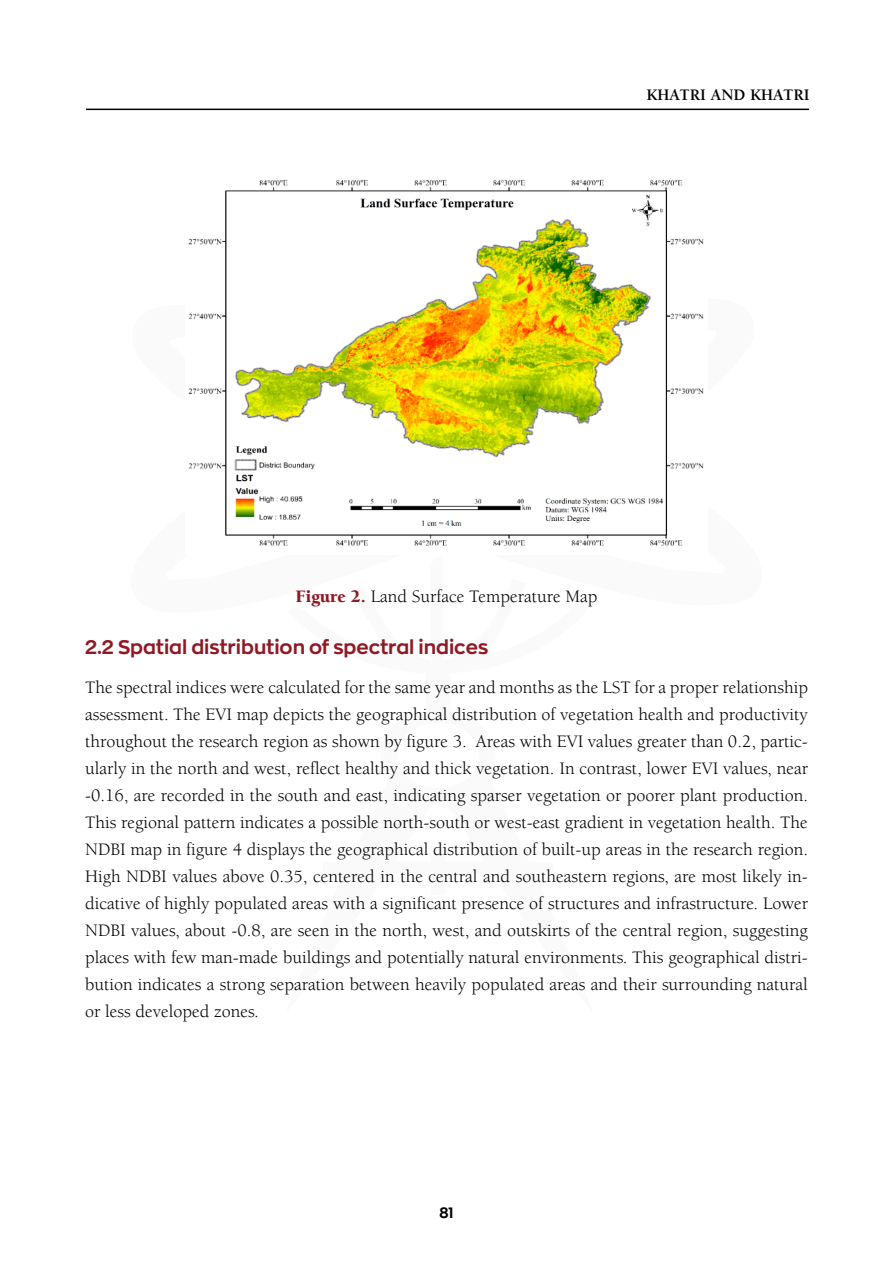
<style>
.page{position:relative;width:893px;height:1263px;background:#fff}
.page>*{position:absolute;margin:0;border:0;box-sizing:border-box;transform-origin:0 0}
.t1{font:700 19.5px "Zona Pro";color:#901924}
.t2{font:18px/27px "Berkeley Book Tr";color:#000;text-align:justify}
.t3{font:16.5px "Berkeley Bold Tr";color:#000}
.t4{font:500 15px "Ponjoung";color:#000}
.s1{font-family:"Berkeley Black Tr";color:#901924}
</style>
<div class="page">
<hr style="left:86px;top:109px;width:723px;height:1px;background:#000">
<img style="left:188px;top:179px;width:516px;height:367px">
<p class="t3" style="left:646px;top:85px;width:165px">KHATRI AND KHATRI</p>
<p class="t2" style="left:296px;top:582px;width:303px"><span class="s1">Figure 2.</span> Land Surface Temperature Map</p>
<p class="t1" style="left:85px;top:635px;width:405px">2.2 Spatial distribution of spectral indices</p>
<p class="t2" style="left:85px;top:673px;width:724px">The spectral indices were calculated for the same year and months as the LST for a proper relationship assessment. The EVI map depicts the geographical distribution of vegetation health and productivity throughout the research region as shown by figure 3. Areas with EVI values greater than 0.2, partic&shy;ularly in the north and west, reflect healthy and thick vegetation. In contrast, lower EVI values, near -0.16, are recorded in the south and east, indicating sparser vegetation or poorer plant production.<br>This regional pattern indicates a possible north-south or west-east gradient in vegetation health. The NDBI map in figure 4 displays the geographical distribution of built-up areas in the research region.<br>High NDBI values above 0.35, centered in the central and southeastern regions, are most likely in&shy;dicative of highly populated areas with a significant presence of structures and infrastructure. Lower NDBI values, about -0.8, are seen in the north, west, and outskirts of the central region, suggesting places with few man-made buildings and potentially natural environments. This geographical distri&shy;bution indicates a strong separation between heavily populated areas and their surrounding natural or less developed zones.</p>
<p class="t4" style="left:439px;top:1204px;width:16px">81</p>
</div>
